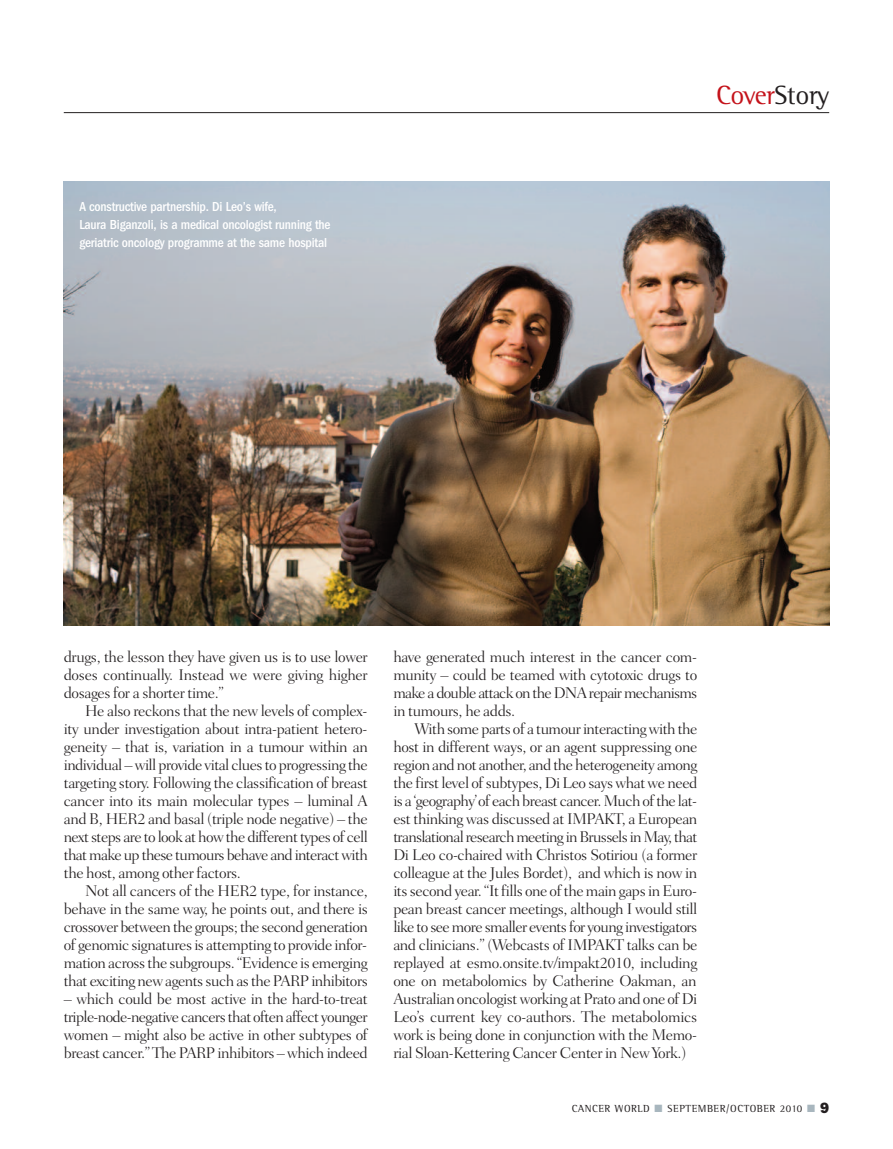
<style>
.page{position:relative;width:893px;height:1149px;background:#fff}
.page>*{position:absolute;margin:0;border:0;box-sizing:border-box;transform-origin:0 0}
.t1{font:27px "Rotis Semi Serif";letter-spacing:-.015em;color:#c4121a}
.t2{font:300 15.75px/18px "Fairfield LH";letter-spacing:-.03em;color:#231f20;text-align:justify}
.t3{font:500 condensed 13.5px/18px "Franklin Gothic";letter-spacing:-.015em;color:#fff}
.t4{font:10.5px "Rotis Semi Serif";letter-spacing:.05em;color:#231f20}
.s1{color:#231f20}
.s2{color:#a8b6be}
.s3{font-family:"Franklin Gothic";font-weight:800;font-size:15px}
</style>
<div class="page">
<hr style="left:64px;top:112px;width:765px;height:1px;background:#231f20">
<img style="left:64px;top:181px;width:765px;height:444px">
<p class="t3" style="left:79px;top:197px;width:253px">A constructive partnership. Di Leo’s wife,<br>Laura Biganzoli, is a medical oncologist running the geriatric oncology programme at the same hospital</p>
<h1 class="t1" style="left:716px;top:86px;width:115px">Cover<span class="s1">Story</span></h1>
<p class="t2" style="left:64px;top:648px;width:306px">drugs, the lesson they have given us is to use lower doses continually. Instead we were giving higher dosages for a shorter time.”</p>
<p class="t2" style="left:64px;top:702px;width:306px;text-indent:21px">He also reckons that the new levels of complex&shy;ity under investigation about intra-patient hetero&shy;geneity – that is, variation in a tumour within an individual – will provide vital clues to progressing the targeting story. Following the classification of breast cancer into its main molecular types – luminal A and B, HER2 and basal (triple node negative) – the next steps are to look at how the different types of cell that make up these tumours behave and interact with the host, among other factors.</p>
<p class="t2" style="left:64px;top:882px;width:306px;text-indent:21px">Not all cancers of the HER2 type, for instance, behave in the same way, he points out, and there is crossover between the groups; the second generation of genomic signatures is attempting to provide infor&shy;mation across the subgroups. “Evidence is emerging that exciting new agents such as the PARP inhibitors</p>
<p class="t2" style="left:64px;top:990px;width:306px">– which could be most active in the hard-to-treat triple-node-negative cancers that often affect younger women – might also be active in other subtypes of breast cancer.” The PARP inhibitors – which indeed</p>
<p class="t2" style="left:393px;top:648px;width:306px">have generated much interest in the cancer com&shy;munity – could be teamed with cytotoxic drugs to make a double attack on the DNA repair mechanisms in tumours, he adds.</p>
<p class="t2" style="left:393px;top:720px;width:306px;text-indent:21px">With some parts of a tumour interacting with the host in different ways, or an agent suppressing one region and not another, and the heterogeneity among the first level of subtypes, Di Leo says what we need is a ‘geography’of each breast cancer. Much of the lat&shy;est thinking was discussed at IMPAKT, a European translational research meeting in Brussels in May, that Di Leo co-chaired with Christos Sotiriou (a former colleague at the Jules Bordet), and which is now in its second year. “It fills one of the main gaps in Euro&shy;pean breast cancer meetings, although I would still like to see more smaller events for young investigators and clinicians.” (Webcasts of IMPAKT talks can be replayed at esmo.onsite.tv/impakt2010, including one on metabolomics by Catherine Oakman, an Australian oncologist working at Prato and one of Di Leo’s current key co-authors. The metabolomics work is being done in conjunction with the Memo&shy;rial Sloan-Kettering Cancer Center in New York.)</p>
<p class="t4" style="left:572px;top:1104px;width:259px">CANCER WORLD <span class="s2">■</span> SEPTEMBER/OCTOBER 2010 <span class="s2">■</span> <span class="s3">9</span></p>
</div>
